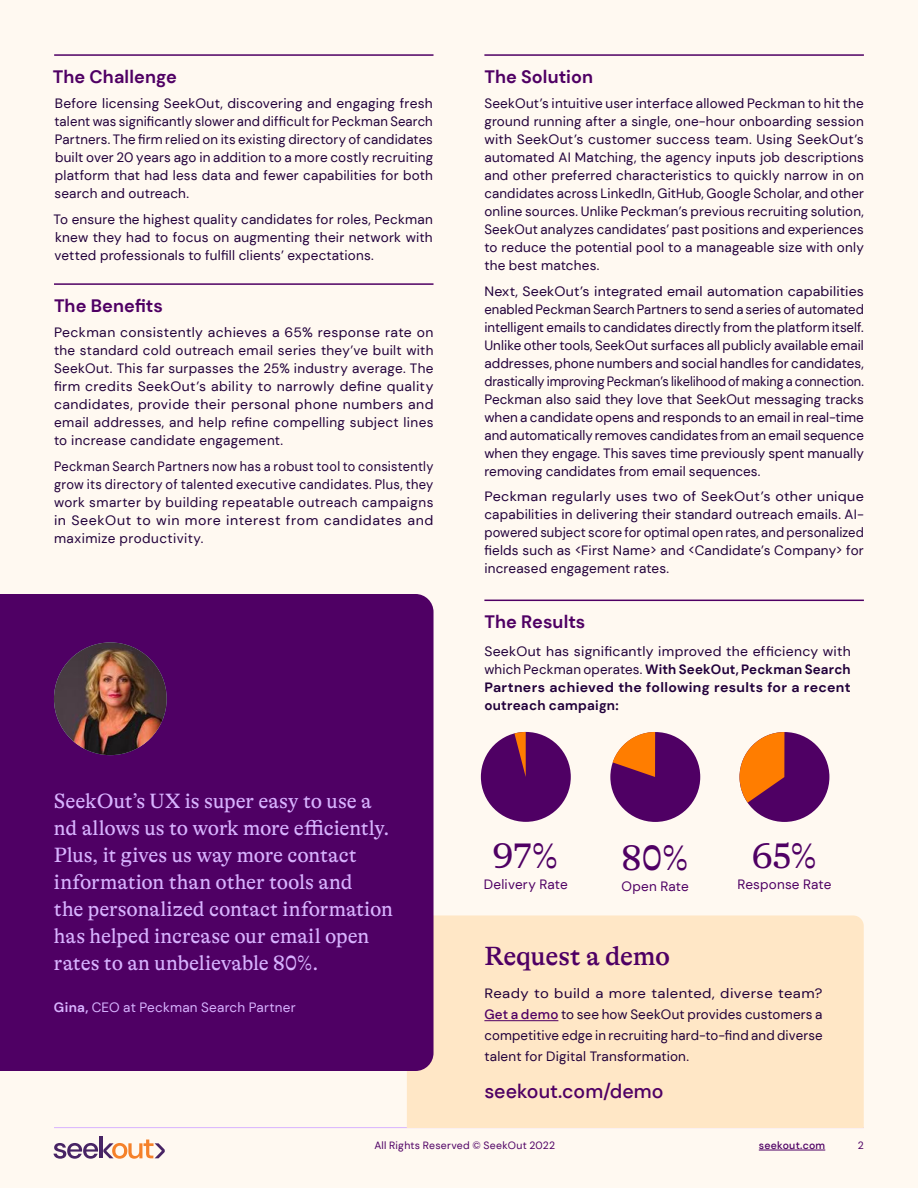
<style>
.page{position:relative;width:918px;height:1188px;background:#fff9f1}
.page>*{position:absolute;margin:0;border:0;box-sizing:border-box;transform-origin:0 0}
.t1{font:36px "GT Alpina";color:#4f0064}
.t2{font:500 27px "GT Alpina";letter-spacing:-.01em;color:#4f0064}
.t3{font:21px/27px "GT Alpina";letter-spacing:-.005em;color:#d8b3ff}
.t4{font:500 19.5px "DM Sans";color:#4f0064}
.t5{font:700 18px "DM Sans";letter-spacing:.005em;color:#4f0064}
.t6{font:13.5px/18px "DM Sans";letter-spacing:.015em;color:#21003b;text-align:justify}
.t7{font:13.5px/18px "DM Sans";letter-spacing:.015em;color:#21003b;text-align:justify;scale:1.05 1}
.t8{font:13.5px/18px "DM Sans";letter-spacing:.015em;color:#21003b;text-align:justify;scale:1.06 1}
.t9{font:13.5px/18px "DM Sans";letter-spacing:.015em;color:#21003b;text-align:justify;scale:.94 1}
.t10{font:13.5px/21px "DM Sans";letter-spacing:.015em;color:#21003b;text-align:justify;scale:1.1 1}
.t11{font:700 13.5px/18px "DM Sans";letter-spacing:.02em;color:#21003b;text-align:justify}
.t12{font:13.5px "DM Sans";letter-spacing:.01em;color:#4f0064}
.t13{font:13.5px "DM Sans";letter-spacing:.015em;color:#d8b3ff}
.t14{font:10.5px "DM Sans";letter-spacing:.02em;color:#4f0064}
.t15{font:500 10.5px "DM Sans";letter-spacing:.025em;color:#4f0064}
.s1{font-weight:700}
.s2{font-weight:400}
.s3{font-weight:500;color:#4f0064}
</style>
<div class="page">
<hr style="left:54px;top:1127px;width:810px;height:1px;background:#d8b3ff">
<hr style="left:99px;top:1137px;width:4px;height:21px;background:#482465">
<svg style="left:54px;top:1140px;width:111px;height:19px"></svg>
<hr style="left:759px;top:1150px;width:66px;height:1px;background:#4f0064">
<div style="left:407px;top:915px;width:457px;height:213px;background:#ffe7c6"></div>
<div style="left:0;top:594px;width:434px;height:477px;background:#4f0064"></div>
<hr style="left:54px;top:54px;width:380px;height:2px;background:#4f0064">
<hr style="left:484px;top:54px;width:380px;height:2px;background:#4f0064">
<hr style="left:484px;top:600px;width:380px;height:1px;background:#4f0064">
<hr style="left:54px;top:283px;width:380px;height:2px;background:#4f0064">
<img style="left:54px;top:642px;width:113px;height:113px;border-radius:56px">
<div style="left:610px;top:732px;width:90px;height:90px;background:#4f0064;border-radius:50%"></div>
<svg style="left:610px;top:732px;width:45px;height:45px"></svg>
<div style="left:740px;top:732px;width:89px;height:90px;background:#4f0064;border-radius:50%"></div>
<svg style="left:740px;top:732px;width:44px;height:85px"></svg>
<div style="left:481px;top:732px;width:90px;height:90px;background:#4f0064;border-radius:50%"></div>
<svg style="left:514px;top:732px;width:12px;height:45px"></svg>
<hr style="left:484px;top:1020px;width:74px;height:1px;background:#4f0064">
<h3 class="t5" style="left:53px;top:65px;width:126px">The Challenge</h3>
<p class="t6" style="left:54px;top:95px;width:380px">Before licensing SeekOut, discovering and engaging fresh talent was significantly slower and difficult for Peckman Search Partners. The firm relied on its existing directory of candidates built over 20 years ago in addition to a more costly recruiting platform that had less data and fewer capabilities for both search and outreach.</p>
<p class="t6" style="left:53px;top:210px;width:381px">To ensure the highest quality candidates for roles, Peckman knew they had to focus on augmenting their network with vetted professionals to fulfill clients’ expectations.</p>
<h3 class="t5" style="left:54px;top:294px;width:110px">The Benefits</h3>
<p class="t6" style="left:54px;top:324px;width:381px">Peckman consistently achieves a 65% response rate on the standard cold outreach email series they’ve built with SeekOut. This far surpasses the 25% industry average. The firm credits SeekOut’s ability to narrowly define quality candidates, provide their personal phone numbers and email addresses, and help refine compelling subject lines to increase candidate engagement.</p>
<p class="t9" style="left:54px;top:457px;width:405px">Peckman Search Partners now has a robust tool to consistently grow its directory of talented executive candidates. Plus, they work smarter by building repeatable outreach campaigns in SeekOut to win more interest from candidates and maximize productivity.</p>
<p class="t3" style="left:54px;top:788px;width:341px">SeekOut’s UX is super easy to use a nd allows us to work more efficiently.<br>Plus, it gives us way more contact information than other tools and<br>the personalized contact information has helped increase our email open rates to an unbelievable 80%.</p>
<p class="t13" style="left:54px;top:999px;width:243px"><span class="s1">Gina,</span> CEO at Peckman Search Partner</p>
<h3 class="t5" style="left:484px;top:65px;width:110px">The Solution</h3>
<p class="t6" style="left:484px;top:95px;width:381px">SeekOut’s intuitive user interface allowed Peckman to hit the ground running after a single, one-hour onboarding session with SeekOut’s customer success team. Using SeekOut’s automated AI Matching, the agency inputs job descriptions and other preferred characteristics to quickly narrow in on candidates across LinkedIn, GitHub, Google Scholar, and other online sources. Unlike Peckman’s previous recruiting solution, SeekOut analyzes candidates’ past positions and experiences to reduce the potential pool to a manageable size with only the best matches.</p>
<p class="t7" style="left:484px;top:282px;width:363px">Next, SeekOut’s integrated email automation capabilities enabled Peckman Search Partners to send a series of automated intelligent emails to candidates directly from the platform itself.<br>Unlike other tools, SeekOut surfaces all publicly available email addresses, phone numbers and social handles for candidates, drastically improving Peckman’s likelihood of making a connection.<br>Peckman also said they love that SeekOut messaging tracks when a candidate opens and responds to an email in real-time and automatically removes candidates from an email sequence when they engage. This saves time previously spent manually removing candidates from email sequences.</p>
<p class="t8" style="left:484px;top:488px;width:360px">Peckman regularly uses two of SeekOut’s other unique capabilities in delivering their standard outreach emails. AI&shy;powered subject score for optimal open rates, and personalized fields such as &lt;First Name&gt; and &lt;Candidate’s Company&gt; for increased engagement rates.</p>
<h3 class="t5" style="left:484px;top:611px;width:103px">The Results</h3>
<p class="t11" style="left:484px;top:642px;width:368px"><span class="s2">SeekOut has significantly improved the efficiency with which Peckman operates.</span> With SeekOut, Peckman Search Partners achieved the following results for a recent outreach campaign:</p>
<h1 class="t1" style="left:493px;top:836px;width:67px">97%</h1>
<h1 class="t1" style="left:621px;top:838px;width:69px">80%</h1>
<h1 class="t1" style="left:752px;top:836px;width:67px">65%</h1>
<p class="t12" style="left:484px;top:876px;width:85px">Delivery Rate</p>
<p class="t12" style="left:622px;top:878px;width:69px">Open Rate</p>
<p class="t12" style="left:737px;top:876px;width:95px">Response Rate</p>
<h2 class="t2" style="left:484px;top:941px;width:187px">Request a demo</h2>
<p class="t10" style="left:484px;top:983px;width:309px">Ready to build a more talented, diverse team?<br><span class="s3">Get a demo</span> to see how SeekOut provides customers a competitive edge in recruiting hard-to-find and diverse talent for Digital Transformation.</p>
<h3 class="t4" style="left:484px;top:1079px;width:181px">seekout.com/demo</h3>
<p class="t14" style="left:374px;top:1139px;width:182px">All Rights Reserved © SeekOut 2022</p>
<p class="t15" style="left:759px;top:1139px;width:68px">seekout.com</p>
<p class="t14" style="left:858px;top:1139px;width:8px">2</p>
</div>
